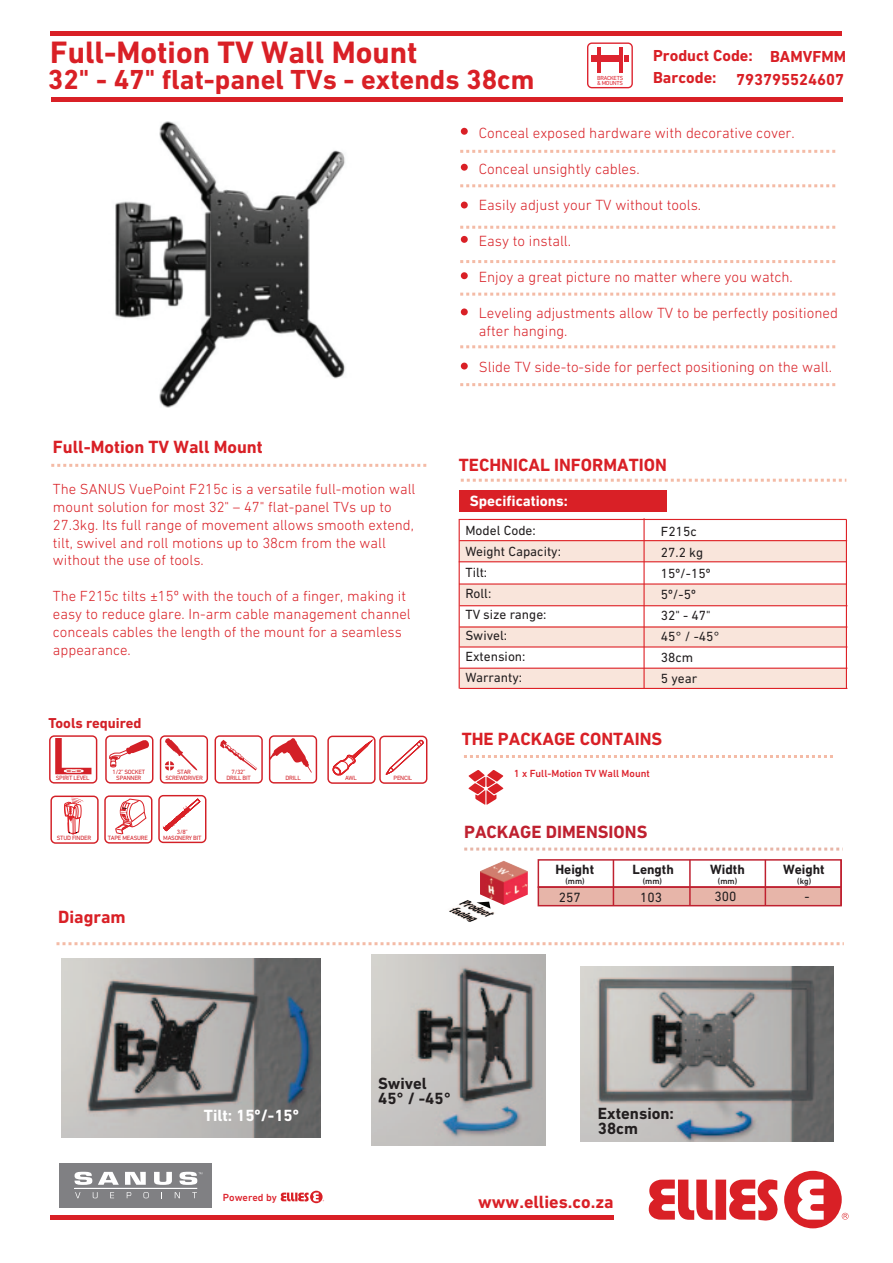
<style>
.page{position:relative;width:893px;height:1263px;background:#fff}
.page>*{position:absolute;margin:0;border:0;box-sizing:border-box;transform-origin:0 0}
.t1{font:700 31.5px "DIN Next LT Pro";color:#d92026}
.t2{font:700 28.05px "DIN Next LT Pro";color:#d92026}
.t3{font:700 18px "DIN Next LT Pro";color:#d92026}
.t4{font:700 18px "DIN Next LT Pro";color:#bf2130}
.t5{font:700 16.5px/15px "DIN Next LT Pro";color:#231f20}
.t6{font:700 16.5px "DIN Next LT Pro";color:#fff}
.t7{font:700 16.2px "DIN Next LT Pro";color:#d92026}
.t8{font:700 15.15px "DIN Next LT Pro";color:#fff}
.t9{font:300 15px/18px "DIN Next LT Pro";color:#d82228}
.t10{font:300 14.85px/17.9px "DIN Next LT Pro";color:#d92026}
.t11{font:700 14.55px "DIN Next LT Pro";color:#d32027}
.t12{font:700 13.65px "DIN Next LT Pro";color:#211d1f}
.t13{font:13.65px "DIN Next LT Pro";color:#211d1f}
.t14{font:13.5px/21px "DIN Next LT Pro";color:#231f20}
.t15{font:500 10.5px "DIN Next LT Pro";color:#dd252f}
.t16{font:500 8.55px "DIN Next LT Pro";color:#211d1f}
.t17{font:6.3px/5.7px "DIN Next LT Pro";letter-spacing:-.04em;color:#d32027;text-align:center}
.t18{font:6px "DIN Next LT Pro";letter-spacing:-.04em;color:#dd242f}
</style>
<div class="page">
<img style="left:115px;top:121px;width:231px;height:287px">
<div style="left:51px;top:97px;width:792px;height:5px;background:#d92026"></div>
<div style="left:50px;top:31px;width:792px;height:5px;background:#d92026"></div>
<svg style="left:649px;top:1171px;width:200px;height:57px"></svg>
<div style="left:50px;top:1215px;width:563px;height:5px;background:#d92026"></div>
<div style="left:459px;top:540px;width:388px;height:22px;background:#f9e5db"></div>
<div style="left:459px;top:584px;width:388px;height:22px;background:#f9e5db"></div>
<div style="left:459px;top:626px;width:388px;height:20px;background:#f9e5db"></div>
<div style="left:459px;top:668px;width:388px;height:20px;background:#f9e5db"></div>
<svg style="left:461px;top:479px;width:385px;height:3px"></svg>
<div style="left:459px;top:490px;width:208px;height:22px;background:#d92026"></div>
<hr style="left:643px;top:518px;width:2px;height:170px;background:#de2227">
<hr style="left:459px;top:561px;width:387px;height:1px;background:#de2227">
<hr style="left:459px;top:519px;width:387px;height:1px;background:#de2227">
<hr style="left:459px;top:583px;width:388px;height:2px;background:#de2227">
<hr style="left:460px;top:626px;width:387px;height:2px;background:#de2227">
<hr style="left:460px;top:646px;width:387px;height:1px;background:#de2227">
<hr style="left:460px;top:668px;width:387px;height:1px;background:#de2227">
<hr style="left:460px;top:688px;width:387px;height:1px;background:#de2227">
<hr style="left:460px;top:605px;width:387px;height:1px;background:#de2227">
<hr style="left:459px;top:540px;width:388px;height:1px;background:#de2227">
<hr style="left:846px;top:519px;width:1px;height:170px;background:#de2227">
<hr style="left:459px;top:519px;width:1px;height:169px;background:#de2227">
<svg style="left:587px;top:42px;width:46px;height:46px"></svg>
<svg style="left:468px;top:770px;width:35px;height:35px"></svg>
<svg style="left:464px;top:755px;width:369px;height:3px"></svg>
<svg style="left:281px;top:1191px;width:43px;height:12px"></svg>
<div style="left:59px;top:1162px;width:153px;height:45px;background:#808083"></div>
<svg style="left:75px;top:1172px;width:17px;height:13px"></svg>
<svg style="left:98px;top:1172px;width:21px;height:13px"></svg>
<svg style="left:125px;top:1172px;width:21px;height:13px"></svg>
<svg style="left:154px;top:1172px;width:18px;height:13px"></svg>
<svg style="left:180px;top:1172px;width:22px;height:13px"></svg>
<hr style="left:75px;top:1188px;width:122px;height:1px;background:#fff">
<svg style="left:75px;top:1192px;width:5px;height:6px"></svg>
<svg style="left:93px;top:1192px;width:5px;height:6px"></svg>
<svg style="left:110px;top:1192px;width:4px;height:6px"></svg>
<svg style="left:127px;top:1192px;width:4px;height:6px"></svg>
<svg style="left:143px;top:1192px;width:6px;height:6px"></svg>
<svg style="left:175px;top:1192px;width:5px;height:6px"></svg>
<svg style="left:51px;top:464px;width:375px;height:3px"></svg>
<img style="left:480px;top:860px;width:48px;height:45px">
<svg style="left:464px;top:847px;width:379px;height:3px"></svg>
<div style="left:538px;top:888px;width:303px;height:18px;background:#e7b5a9"></div>
<div style="left:538px;top:859px;width:304px;height:29px;border:2px solid #bf2130"></div>
<div style="left:538px;top:886px;width:304px;height:20px;border:2px solid #bf2130"></div>
<hr style="left:613px;top:860px;width:1px;height:46px;background:#bf2130">
<hr style="left:689px;top:860px;width:2px;height:46px;background:#bf2130">
<hr style="left:765px;top:860px;width:1px;height:46px;background:#bf2130">
<hr style="left:840px;top:860px;width:2px;height:46px;background:#bf2130">
<img style="left:449px;top:900px;width:48px;height:22px">
<svg style="left:477px;top:902px;width:14px;height:7px"></svg>
<img style="left:62px;top:959px;width:259px;height:178px">
<img style="left:372px;top:955px;width:174px;height:191px">
<img style="left:580px;top:966px;width:253px;height:175px">
<div style="left:461px;top:128px;width:7px;height:7px;background:#d92026;border-radius:50%"></div>
<svg style="left:460px;top:150px;width:375px;height:3px"></svg>
<div style="left:461px;top:308px;width:7px;height:7px;background:#d92026;border-radius:50%"></div>
<svg style="left:460px;top:345px;width:375px;height:3px"></svg>
<div style="left:461px;top:164px;width:7px;height:7px;background:#d92026;border-radius:50%"></div>
<svg style="left:460px;top:184px;width:375px;height:3px"></svg>
<div style="left:461px;top:363px;width:7px;height:6px;background:#d92026;border-radius:50%"></div>
<svg style="left:460px;top:383px;width:375px;height:3px"></svg>
<div style="left:461px;top:202px;width:7px;height:6px;background:#d92026;border-radius:50%"></div>
<svg style="left:460px;top:226px;width:375px;height:3px"></svg>
<div style="left:461px;top:236px;width:7px;height:7px;background:#d92026;border-radius:50%"></div>
<svg style="left:460px;top:260px;width:375px;height:3px"></svg>
<div style="left:461px;top:272px;width:7px;height:7px;background:#d92026;border-radius:50%"></div>
<svg style="left:460px;top:293px;width:375px;height:3px"></svg>
<svg style="left:56px;top:942px;width:788px;height:3px"></svg>
<svg style="left:105px;top:735px;width:48px;height:48px"></svg>
<svg style="left:215px;top:735px;width:48px;height:48px"></svg>
<svg style="left:269px;top:735px;width:48px;height:48px"></svg>
<svg style="left:160px;top:735px;width:48px;height:48px"></svg>
<svg style="left:49px;top:735px;width:48px;height:48px"></svg>
<svg style="left:327px;top:736px;width:100px;height:48px"></svg>
<svg style="left:50px;top:795px;width:102px;height:49px"></svg>
<svg style="left:158px;top:795px;width:48px;height:48px"></svg>
<h1 class="t1" style="left:50px;top:34px;width:369px">Full-Motion TV Wall Mount</h1>
<h2 class="t2" style="left:48px;top:63px;width:488px">32" - 47" flat-panel TVs - extends 38cm</h2>
<p class="t18" style="left:597px;top:79px;width:28px">&amp; MOUNTS</p>
<p class="t18" style="left:597px;top:74px;width:28px">BRACKETS</p>
<p class="t7" style="left:653px;top:46px;width:195px">Product Code: BAMVFMM</p>
<p class="t7" style="left:653px;top:68px;width:65px">Barcode:</p>
<p class="t7" style="left:736px;top:70px;width:110px">793795524607</p>
<p class="t3" style="left:53px;top:436px;width:211px">Full-Motion TV Wall Mount</p>
<p class="t10" style="left:53px;top:480px;width:364px">The SANUS VuePoint F215c is a versatile full-motion wall mount solution for most 32" – 47" flat-panel TVs up to 27.3kg. Its full range of movement allows smooth extend, tilt, swivel and roll motions up to 38cm from the wall without the use of tools.</p>
<p class="t10" style="left:53px;top:587px;width:359px">The F215c tilts ±15º with the touch of a finger, making it easy to reduce glare. In-arm cable management channel conceals cables the length of the mount for a seamless appearance.</p>
<p class="t11" style="left:49px;top:714px;width:94px">Tools required</p>
<p class="t17" style="left:113px;top:769px;width:34px">1/2” SOCKET<br>SPANNER</p>
<p class="t17" style="left:226px;top:769px;width:26px">7/32”<br>DRILL BIT</p>
<p class="t17" style="left:286px;top:775px;width:17px">DRILL</p>
<p class="t17" style="left:177px;top:769px;width:15px">STAR</p>
<p class="t17" style="left:56px;top:775px;width:35px">SPIRIT LEVEL</p>
<p class="t17" style="left:165px;top:775px;width:39px">SCREWDRIVER</p>
<p class="t17" style="left:57px;top:835px;width:36px">STUD FINDER</p>
<p class="t17" style="left:108px;top:835px;width:42px">TAPE MEASURE</p>
<p class="t17" style="left:163px;top:829px;width:40px">3/8”<br>MASONERY BIT</p>
<p class="t3" style="left:58px;top:907px;width:69px">Diagram</p>
<p class="t17" style="left:345px;top:775px;width:13px">AWL</p>
<p class="t17" style="left:394px;top:775px;width:20px">PENCIL</p>
<p class="t9" style="left:479px;top:124px;width:317px">Conceal exposed hardware with decorative cover.</p>
<p class="t9" style="left:479px;top:160px;width:162px">Conceal unsightly cables.</p>
<p class="t9" style="left:479px;top:196px;width:224px">Easily adjust your TV without tools.</p>
<p class="t9" style="left:479px;top:232px;width:94px">Easy to install.</p>
<p class="t9" style="left:479px;top:268px;width:315px">Enjoy a great picture no matter where you watch.</p>
<p class="t9" style="left:479px;top:304px;width:361px">Leveling adjustments allow TV to be perfectly positioned after hanging.</p>
<p class="t9" style="left:479px;top:358px;width:355px">Slide TV side-to-side for perfect positioning on the wall.</p>
<p class="t3" style="left:459px;top:454px;width:210px">TECHNICAL INFORMATION</p>
<p class="t8" style="left:470px;top:492px;width:100px">Specifications:</p>
<p class="t14" style="left:465px;top:520px;width:97px">Model Code:<br>Weight Capacity:<br>Tilt:<br>Roll:<br>TV size range:<br>Swivel:<br>Extension:<br>Warranty:</p>
<p class="t14" style="left:661px;top:520px;width:60px">F215c<br>27.2 kg<br>15º/-15º<br>5º/-5º<br>32" - 47"<br>45° / -45°<br>38cm<br>5 year</p>
<p class="t3" style="left:462px;top:728px;width:202px">THE PACKAGE CONTAINS</p>
<p class="t15" style="left:514px;top:767px;width:138px">1 x Full-Motion TV Wall Mount</p>
<p class="t4" style="left:464px;top:821px;width:185px">PACKAGE DIMENSIONS</p>
<p class="t12" style="left:555px;top:861px;width:40px">Height</p>
<p class="t12" style="left:710px;top:861px;width:36px">Width</p>
<p class="t13" style="left:559px;top:889px;width:23px">257</p>
<p class="t13" style="left:640px;top:889px;width:23px">103</p>
<p class="t13" style="left:714px;top:889px;width:23px">300</p>
<p class="t13" style="left:804px;top:889px;width:7px">-</p>
<p class="t12" style="left:783px;top:861px;width:43px">Weight</p>
<p class="t12" style="left:633px;top:861px;width:43px">Length</p>
<p class="t16" style="left:565px;top:876px;width:21px">(mm)</p>
<p class="t16" style="left:643px;top:876px;width:21px">(mm)</p>
<p class="t16" style="left:718px;top:876px;width:21px">(mm)</p>
<p class="t16" style="left:797px;top:876px;width:15px">(kg)</p>
<p class="t6" style="left:204px;top:1106px;width:96px">Tilt: 15º/-15º</p>
<p class="t15" style="left:223px;top:1191px;width:56px">Powered by</p>
<p class="t5" style="left:378px;top:1076px;width:74px">Swivel<br>45° / -45°</p>
<p class="t5" style="left:598px;top:1106px;width:78px">Extension:<br>38cm</p>
<p class="t3" style="left:478px;top:1192px;width:137px">www.ellies.co.za</p>
</div>
